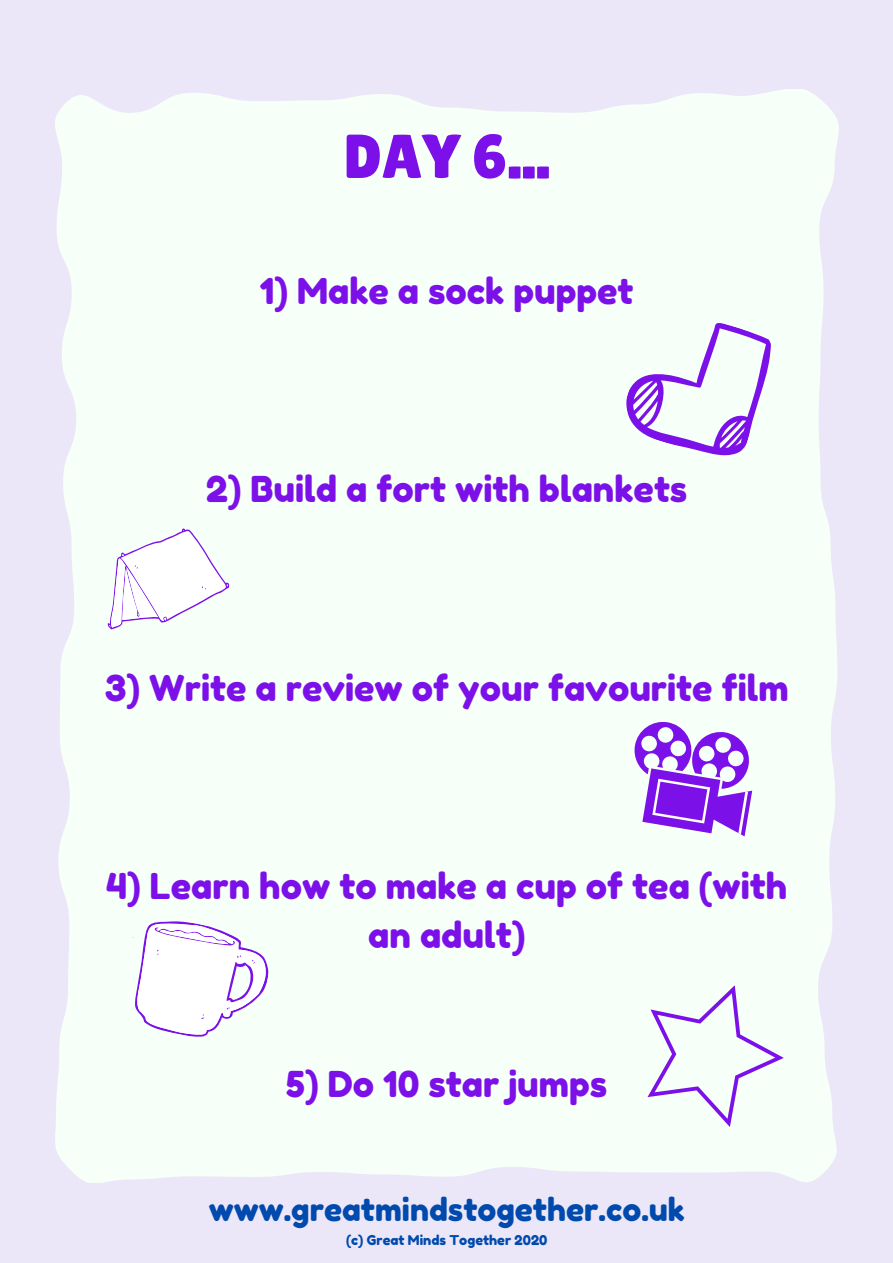
<style>
.page{position:relative;width:893px;height:1263px;background:#ece7f8}
.page>*{position:absolute;margin:0;border:0;box-sizing:border-box;transform-origin:0 0}
.t1{font:61.88px "Lilita One";color:#7c10e8}
.t2{font:35.62px/49.5px "Fredoka One";color:#7c10e8;text-align:center}
.t3{font:31.5px "Fredoka One";color:#004aad}
.t4{font:13.5px "Fredoka One";color:#004aad}
</style>
<div class="page">
<div style="left:55px;top:89px;width:784px;height:1093px;background:#f7fff9"></div>
<svg style="left:617px;top:302px;width:161px;height:163px;background:#e4dbf6"></svg>
<div style="left:89px;top:521px;width:145px;height:115px;background:#f7fff9"></div>
<svg style="left:630px;top:718px;width:123px;height:121px;background:#bc8cf0"></svg>
<svg style="left:127px;top:913px;width:148px;height:136px;background:#f3f1fa"></svg>
<svg style="left:622px;top:961px;width:179px;height:175px;background:#eff1f8"></svg>
<h1 class="t1" style="left:343px;top:121px;width:208px">DAY 6...</h1>
<p class="t2" style="left:260px;top:266px;width:375px">1) Make a sock puppet</p>
<p class="t2" style="left:206px;top:464px;width:483px">2) Build a fort with blankets</p>
<p class="t2" style="left:105px;top:663px;width:685px">3) Write a review of your favourite film</p>
<p class="t2" style="left:106px;top:861px;width:683px">4) Learn how to make a cup of tea (with an adult)</p>
<p class="t2" style="left:286px;top:1059px;width:322px">5) Do 10 star jumps</p>
<p class="t3" style="left:209px;top:1190px;width:477px">www.greatmindstogether.co.uk</p>
<p class="t4" style="left:346px;top:1232px;width:203px">(c) Great Minds Together 2020</p>
</div>
